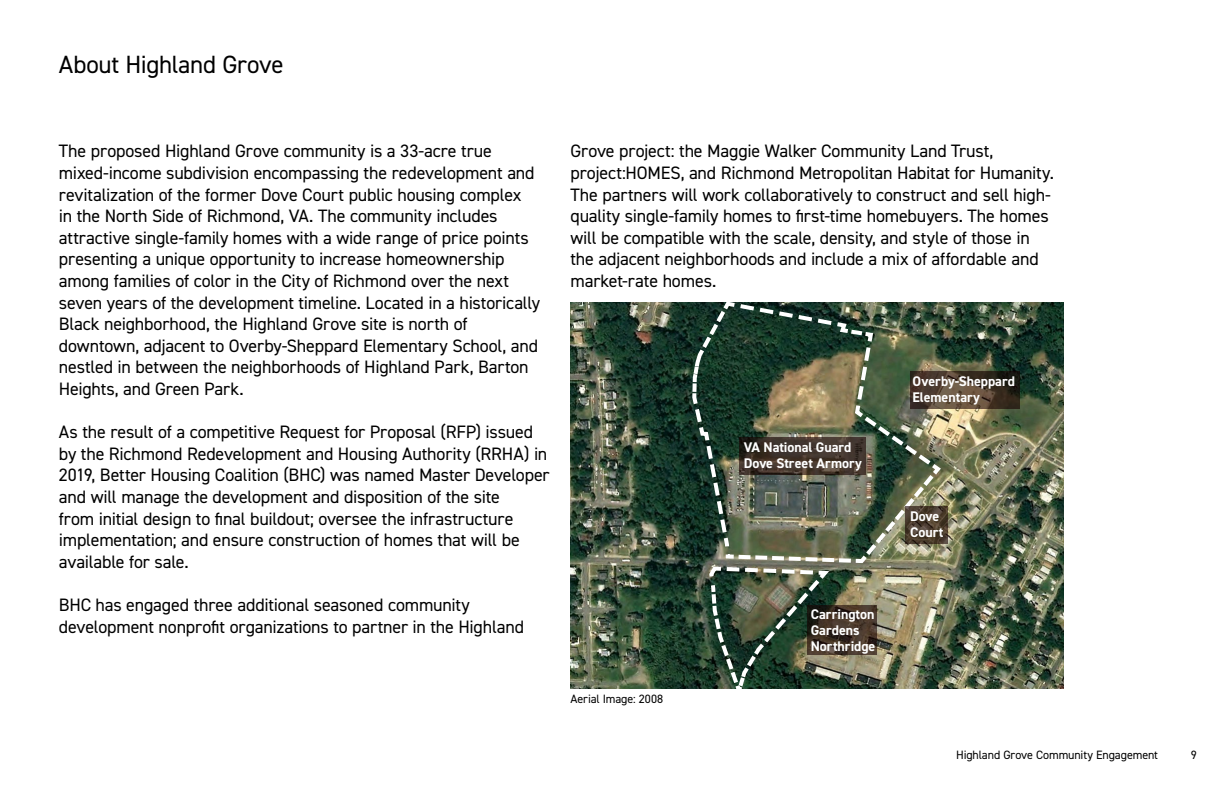
<style>
.page{position:relative;width:1224px;height:792px;background:#fff}
.page>*{position:absolute;margin:0;border:0;box-sizing:border-box;transform-origin:0 0}
.t1{font:25px "DIN2014";letter-spacing:-.01em;color:#000}
.t2{font:18px/21.6px "DIN2014";letter-spacing:-.01em;color:#000}
.t3{font:700 14px/16px "DIN2014";letter-spacing:-.005em;color:#fff}
.t4{font:12.1px "DIN2014";letter-spacing:-.01em;color:#000101}
</style>
<div class="page">
<hr style="left:0;top:0;width:1px;height:792px;background:#646464">
<img style="left:571px;top:302px;width:493px;height:386px">
<svg style="left:690px;top:302px;width:254px;height:263px"></svg>
<img style="left:691px;top:302px;width:247px;height:387px">
<svg style="left:906px;top:507px;width:42px;height:37px;background:#4b3d2e"></svg>
<svg style="left:807px;top:606px;width:70px;height:49px;background:#3f3025"></svg>
<svg style="left:739px;top:438px;width:127px;height:37px;background:#41342b"></svg>
<svg style="left:910px;top:372px;width:110px;height:37px;background:#493a2d"></svg>
<h1 class="t1" style="left:59px;top:49px;width:226px">About Highland Grove</h1>
<p class="t2" style="left:59px;top:140px;width:483px">The proposed Highland Grove community is a 33-acre true mixed-income subdivision encompassing the redevelopment and revitalization of the former Dove Court public housing complex<br>in the North Side of Richmond, VA. The community includes attractive single-family homes with a wide range of price points presenting a unique opportunity to increase homeownership among families of color in the City of Richmond over the next seven years of the development timeline. Located in a historically Black neighborhood, the Highland Grove site is north of downtown, adjacent to Overby-Sheppard Elementary School, and nestled in between the neighborhoods of Highland Park, Barton Heights, and Green Park.</p>
<p class="t2" style="left:59px;top:421px;width:492px">As the result of a competitive Request for Proposal (RFP) issued by the Richmond Redevelopment and Housing Authority (RRHA) in 2019, Better Housing Coalition (BHC) was named Master Developer and will manage the development and disposition of the site<br>from initial design to final buildout; oversee the infrastructure implementation; and ensure construction of homes that will be available for sale.</p>
<p class="t2" style="left:59px;top:594px;width:467px">BHC has engaged three additional seasoned community development nonprofit organizations to partner in the Highland</p>
<p class="t2" style="left:571px;top:140px;width:485px">Grove project: the Maggie Walker Community Land Trust, project:HOMES, and Richmond Metropolitan Habitat for Humanity.<br>The partners will work collaboratively to construct and sell high&shy;quality single-family homes to first-time homebuyers. The homes will be compatible with the scale, density, and style of those in the adjacent neighborhoods and include a mix of affordable and market-rate homes.</p>
<p class="t4" style="left:571px;top:692px;width:94px">Aerial Image: 2008</p>
<p class="t3" style="left:744px;top:439px;width:120px">VA National Guard<br>Dove Street Armory</p>
<p class="t3" style="left:811px;top:606px;width:66px">Carrington<br>Gardens<br>Northridge</p>
<p class="t3" style="left:913px;top:373px;width:104px">Overby-Sheppard<br>Elementary</p>
<p class="t3" style="left:910px;top:508px;width:35px">Dove<br>Court</p>
<p class="t4" style="left:956px;top:747px;width:203px">Highland Grove Community Engagement</p>
<p class="t4" style="left:1191px;top:747px;width:8px">9</p>
</div>
